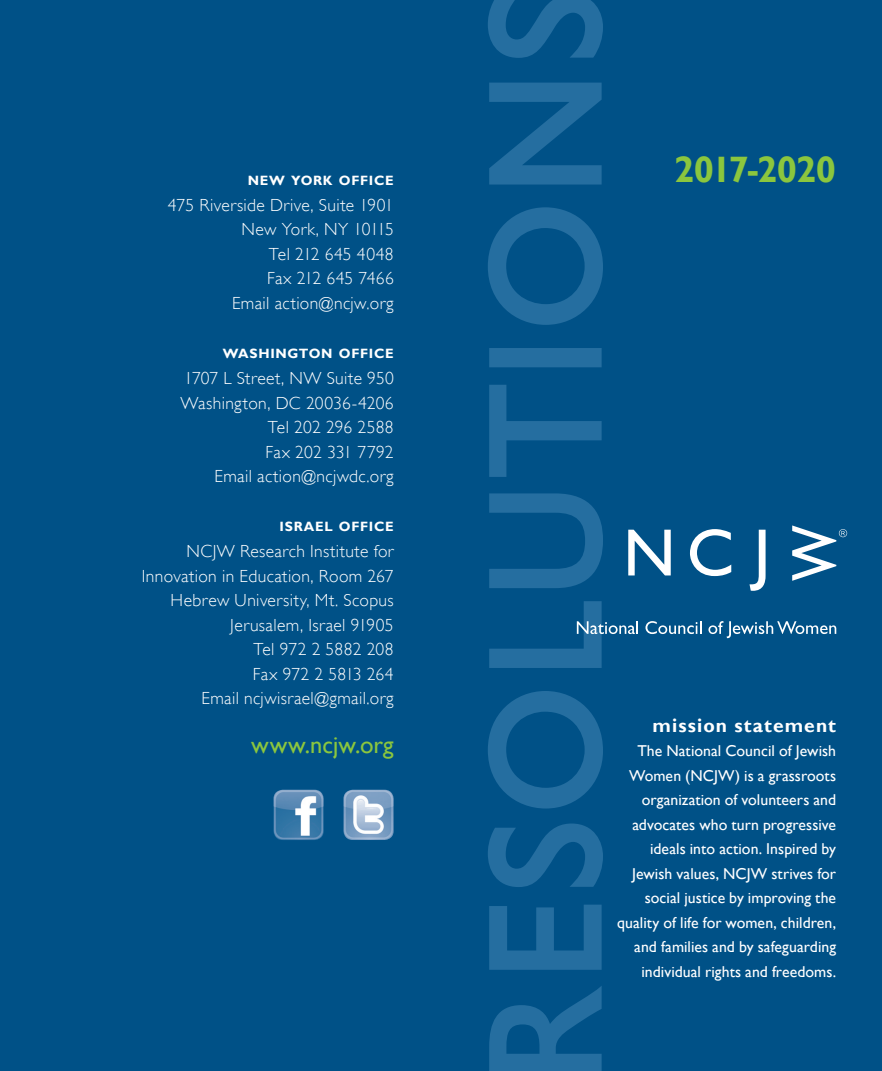
<style>
.page{position:relative;width:882px;height:1071px;background:#005187}
.page>*{position:absolute;margin:0;border:0;box-sizing:border-box;transform-origin:0 0}
.t1{font:700 36.75px "Gill Sans";letter-spacing:-.025em;color:#8bc63e}
.t2{font:24.5px "Gill Sans";color:#8bc63e}
.t3{font:700 19.25px "Gill Sans";letter-spacing:.06em;color:#fff}
.t4{font:300 17.5px/24.5px "Gill Sans";letter-spacing:.02em;color:#fff;text-align:right}
.t5{font:15.75px/24.5px "Gill Sans";letter-spacing:.005em;color:#fff;text-align:right}
.t6{font:700 13.47px "Gill Sans";letter-spacing:.05em;color:#fff}
</style>
<div class="page">
<svg style="left:488px;top:0;width:115px;height:1071px"></svg>
<svg style="left:628px;top:530px;width:43px;height:45px"></svg>
<svg style="left:690px;top:529px;width:41px;height:47px"></svg>
<svg style="left:750px;top:530px;width:16px;height:61px"></svg>
<svg style="left:577px;top:621px;width:61px;height:13px"></svg>
<svg style="left:646px;top:621px;width:55px;height:13px"></svg>
<svg style="left:708px;top:621px;width:128px;height:17px"></svg>
<svg style="left:792px;top:525px;width:55px;height:56px"></svg>
<img style="left:343px;top:790px;width:51px;height:50px">
<img style="left:273px;top:790px;width:51px;height:50px">
<p class="t6" style="left:248px;top:172px;width:147px">NEW YORK OFFICE</p>
<p class="t4" style="left:168px;top:193px;width:227px">475 Riverside Drive, Suite 1901<br>New York, NY 10115<br>Tel 212 645 4048<br>Fax 212 645 7466<br>Email action@ncjw.org</p>
<p class="t6" style="left:223px;top:345px;width:173px">WASHINGTON OFFICE</p>
<p class="t4" style="left:180px;top:366px;width:215px">1707 L Street, NW Suite 950<br>Washington, DC 20036-4206<br>Tel 202 296 2588<br>Fax 202 331 7792<br>Email action@ncjwdc.org</p>
<p class="t6" style="left:280px;top:518px;width:116px">ISRAEL OFFICE</p>
<p class="t4" style="left:142px;top:539px;width:253px">NCJW Research Institute for<br>Innovation in Education, Room 267<br>Hebrew University, Mt. Scopus<br>Jerusalem, Israel 91905<br>Tel 972 2 5882 208<br>Fax 972 2 5813 264<br>Email ncjwisrael@gmail.org</p>
<h2 class="t2" style="left:251px;top:731px;width:144px">www.ncjw.org</h2>
<h1 class="t1" style="left:674px;top:148px;width:164px">2017-2020</h1>
<p class="t3" style="left:653px;top:714px;width:185px">mission statement</p>
<p class="t5" style="left:617px;top:739px;width:220px">The National Council of Jewish<br>Women (NCJW) is a grassroots organization of volunteers and advocates who turn progressive ideals into action. Inspired by<br>Jewish values, NCJW strives for social justice by improving the quality of life for women, children, and families and by safeguarding individual rights and freedoms.</p>
</div>
